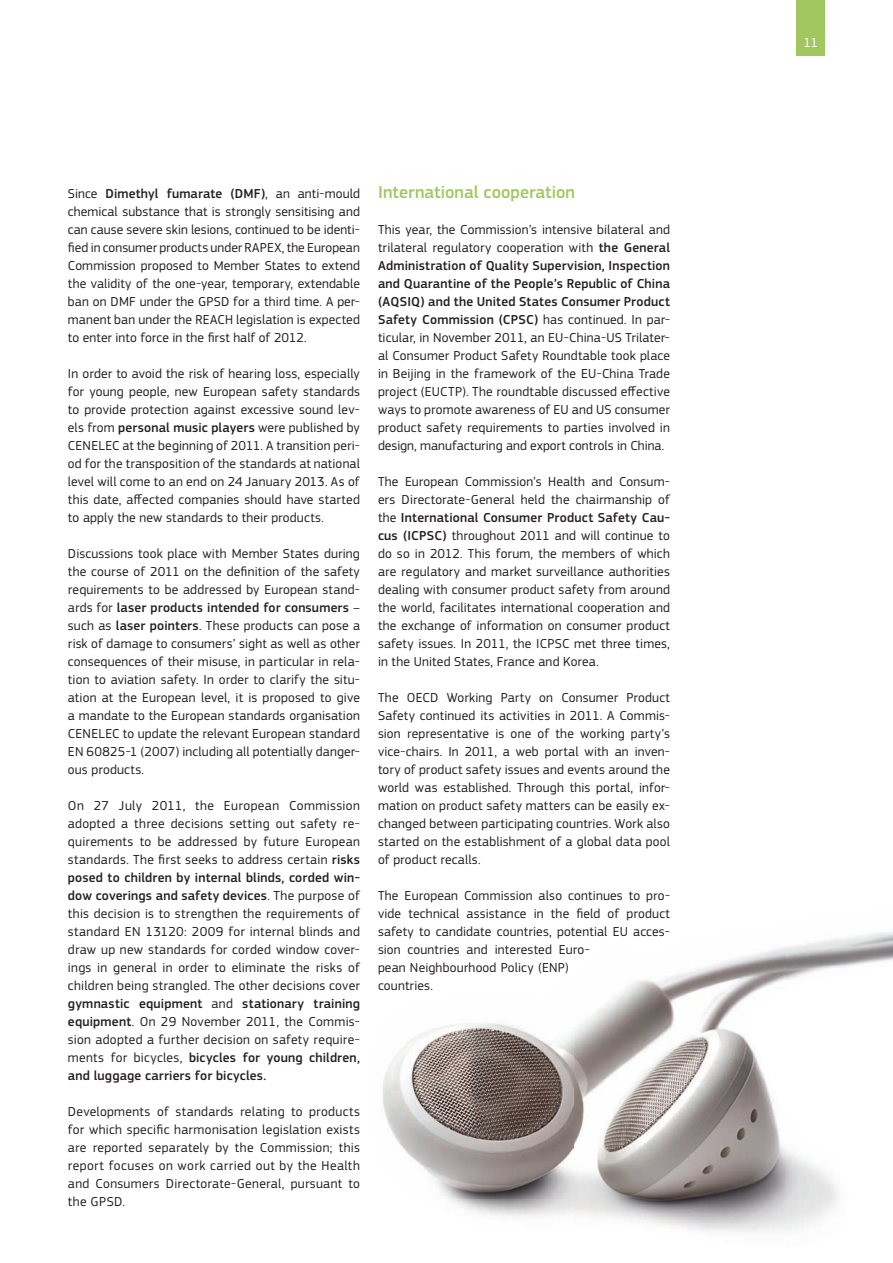
<style>
.page{position:relative;width:893px;height:1263px;background:#fff}
.page>*{position:absolute;margin:0;border:0;box-sizing:border-box;transform-origin:0 0}
.t1{font:500 18px "PF Square Sans Pro";color:#a3c760}
.t2{font:13.5px/18px "PF Square Sans Pro";letter-spacing:.015em;color:#231f20;text-align:justify}
.t3{font:13.5px "PF Square Sans Pro";color:#fff}
.s1{font-weight:500}
</style>
<div class="page">
<img style="left:573px;top:947px;width:214px;height:285px">
<img style="left:382px;top:1023px;width:191px;height:176px">
<div style="left:796px;top:0;width:29px;height:55px;background:#a3c760"></div>
<p class="t2" style="left:68px;top:185px;width:294px">Since <span class="s1">Dimethyl fumarate (DMF)</span>, an anti-mould chemical substance that is strongly sensitising and can cause severe skin lesions, continued to be identi&shy;fied in consumer products under RAPEX, the European Commission proposed to Member States to extend the validity of the one-year, temporary, extendable ban on DMF under the GPSD for a third time. A per&shy;manent ban under the REACH legislation is expected to enter into force in the first half of 2012.</p>
<p class="t2" style="left:68px;top:365px;width:293px">In order to avoid the risk of hearing loss, especially for young people, new European safety standards to provide protection against excessive sound lev&shy;els from <span class="s1">personal music players</span> were published by CENELEC at the beginning of 2011. A transition peri&shy;od for the transposition of the standards at national level will come to an end on 24 January 2013. As of this date, affected companies should have started to apply the new standards to their products.</p>
<p class="t2" style="left:68px;top:545px;width:294px">Discussions took place with Member States during the course of 2011 on the definition of the safety requirements to be addressed by European stand&shy;ards for <span class="s1">laser products intended for consumers</span> – such as <span class="s1">laser pointers</span>. These products can pose a risk of damage to consumers’ sight as well as other consequences of their misuse, in particular in rela&shy;tion to aviation safety. In order to clarify the situ&shy;ation at the European level, it is proposed to give a mandate to the European standards organisation CENELEC to update the relevant European standard EN 60825-1 (2007) including all potentially danger&shy;ous products.</p>
<p class="t2" style="left:68px;top:797px;width:293px">On 27 July 2011, the European Commission adopted a three decisions setting out safety re&shy;quirements to be addressed by future European standards. The first seeks to address certain <span class="s1">risks posed to children by internal blinds, corded win&shy;dow coverings and safety devices</span>. The purpose of this decision is to strengthen the requirements of standard EN 13120: 2009 for internal blinds and draw up new standards for corded window cover&shy;ings in general in order to eliminate the risks of children being strangled. The other decisions cover <span class="s1">gymnastic equipment</span> and <span class="s1">stationary training equipment</span>. On 29 November 2011, the Commis&shy;sion adopted a further decision on safety require&shy;ments for bicycles, <span class="s1">bicycles for young children, and luggage carriers for bicycles.</span></p>
<p class="t2" style="left:68px;top:1103px;width:293px">Developments of standards relating to products for which specific harmonisation legislation exists are reported separately by the Commission; this report focuses on work carried out by the Health and Consumers Directorate-General, pursuant to the GPSD.</p>
<h1 class="t1" style="left:378px;top:185px;width:199px">International cooperation</h1>
<p class="t2" style="left:378px;top:221px;width:294px">This year, the Commission’s intensive bilateral and trilateral regulatory cooperation with <span class="s1">the General Administration of Quality Supervision, Inspection and Quarantine of the People’s Republic of China (AQSIQ) and the United States Consumer Product Safety Commission (CPSC)</span> has continued. In par&shy;ticular, in November 2011, an EU-China-US Trilater&shy;al Consumer Product Safety Roundtable took place in Beijing in the framework of the EU-China Trade project (EUCTP). The roundtable discussed effective ways to promote awareness of EU and US consumer product safety requirements to parties involved in design, manufacturing and export controls in China.</p>
<p class="t2" style="left:378px;top:473px;width:293px">The European Commission’s Health and Consum&shy;ers Directorate-General held the chairmanship of the <span class="s1">International Consumer Product Safety Cau&shy;cus (ICPSC)</span> throughout 2011 and will continue to do so in 2012. This forum, the members of which are regulatory and market surveillance authorities dealing with consumer product safety from around the world, facilitates international cooperation and the exchange of information on consumer product safety issues. In 2011, the ICPSC met three times, in the United States, France and Korea.</p>
<p class="t2" style="left:378px;top:689px;width:293px">The OECD Working Party on Consumer Product Safety continued its activities in 2011. A Commis&shy;sion representative is one of the working party’s vice-chairs. In 2011, a web portal with an inven&shy;tory of product safety issues and events around the world was established. Through this portal, infor&shy;mation on product safety matters can be easily ex&shy;changed between participating countries. Work also started on the establishment of a global data pool of product recalls.</p>
<p class="t2" style="left:378px;top:887px;width:293px;text-align:left">The European Commission also continues to pro&shy;vide technical assistance in the field of product safety to candidate countries, potential EU acces&shy;sion countries and interested Euro-<br>pean Neighbourhood Policy (ENP)<br>countries.</p>
<p class="t3" style="left:803px;top:37px;width:16px">11</p>
</div>
